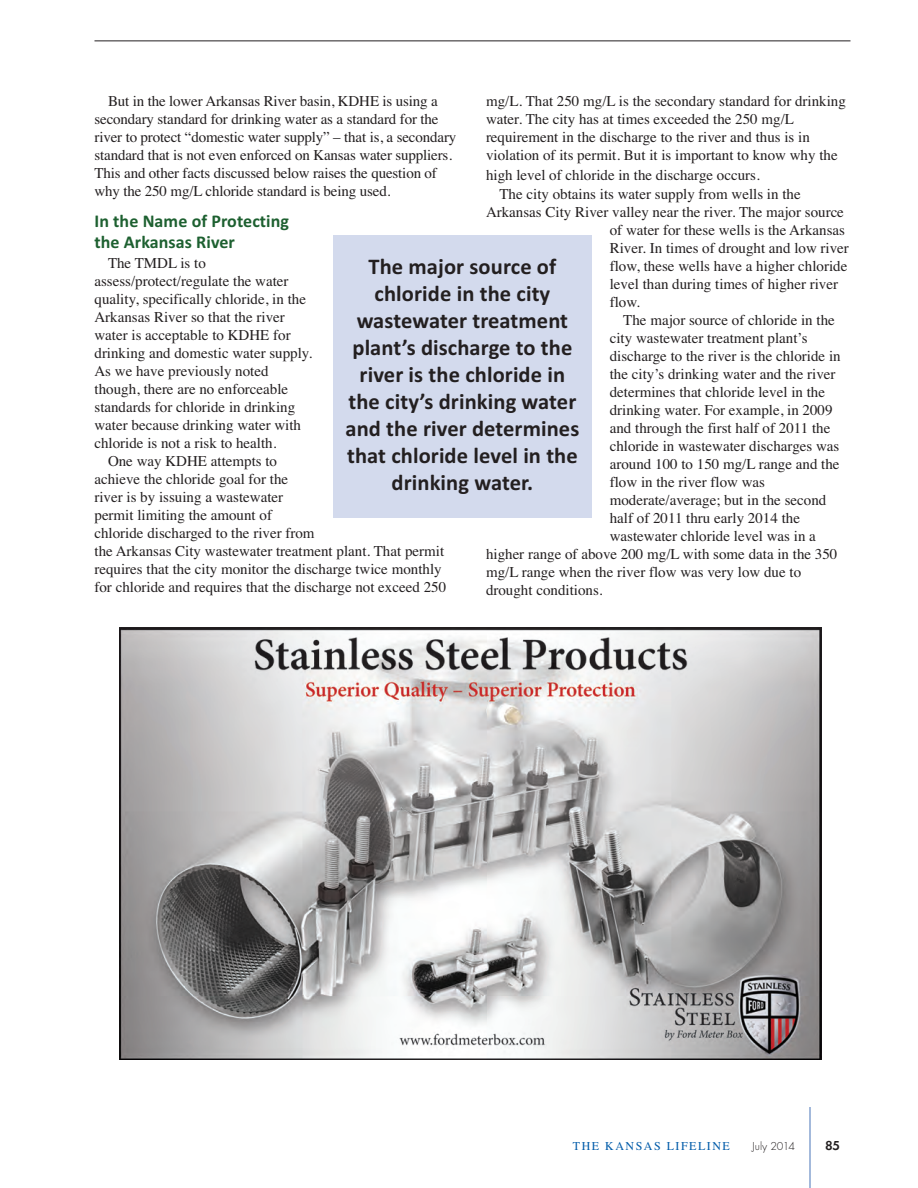
<style>
.page{position:relative;width:918px;height:1188px;background:#fff}
.page>*{position:absolute;margin:0;border:0;box-sizing:border-box;transform-origin:0 0}
.t1{font:700 22.5px/27px "Calibri";letter-spacing:.005em;color:#231f20;text-align:center}
.t2{font:700 18px/21.6px "Calibri";letter-spacing:.005em;color:#1d6030}
.t3{font:15px/18px "Times";color:#231f20}
.t4{font:600 13.5px "Futura T";color:#231f20}
.t5{font:12px "Times";letter-spacing:.125em;color:#015ba9}
.t6{font:300 12px "Futura T";color:#231f20}
</style>
<div class="page">
<hr style="left:810px;top:1107px;width:1px;height:81px;background:#4975b9">
<hr style="left:94px;top:40px;width:756px;height:1px;background:#231f20">
<img style="left:119px;top:628px;width:702px;height:432px">
<div style="left:333px;top:235px;width:259px;height:283px;background:#d3daed"></div>
<p class="t3" style="left:486px;top:93px;width:361px">mg/L. That 250 mg/L is the secondary standard for drinking water. The city has at times exceeded the 250 mg/L requirement in the discharge to the river and thus is in violation of its permit. But it is important to know why the</p>
<p class="t3" style="left:500px;top:167px;width:303px;line-height:19.4px;text-indent:-14px">high level of chloride in the discharge occurs.<br>The city obtains its water supply from wells in the</p>
<p class="t3" style="left:610px;top:205px;width:241px;text-indent:-124px">Arkansas City River valley near the river. The major source of water for these wells is the Arkansas River. In times of drought and low river flow, these wells have a higher chloride level than during times of higher river flow.</p>
<p class="t3" style="left:623px;top:313px;width:213px">The major source of chloride in the</p>
<p class="t3" style="left:610px;top:331px;width:199px">city wastewater treatment plant’s</p>
<p class="t3" style="left:610px;top:349px;width:232px">discharge to the river is the chloride in</p>
<p class="t3" style="left:610px;top:367px;width:227px">the city’s drinking water and the river</p>
<p class="t3" style="left:610px;top:385px;width:217px">determines that chloride level in the</p>
<p class="t3" style="left:610px;top:403px;width:224px">drinking water. For example, in 2009</p>
<p class="t3" style="left:610px;top:421px;width:222px">and through the first half of 2011 the</p>
<p class="t3" style="left:610px;top:439px;width:231px">chloride in wastewater discharges was</p>
<p class="t3" style="left:610px;top:457px;width:231px">around 100 to 150 mg/L range and the</p>
<p class="t3" style="left:610px;top:475px;width:157px">flow in the river flow was</p>
<p class="t3" style="left:610px;top:493px;width:218px">moderate/average; but in the second</p>
<p class="t3" style="left:610px;top:511px;width:192px">half of 2011 thru early 2014 the</p>
<p class="t3" style="left:610px;top:529px;width:208px">wastewater chloride level was in a</p>
<p class="t3" style="left:486px;top:547px;width:353px">higher range of above 200 mg/L with some data in the 350</p>
<p class="t3" style="left:486px;top:565px;width:317px">mg/L range when the river flow was very low due to</p>
<p class="t3" style="left:486px;top:583px;width:118px">drought conditions.</p>
<p class="t3" style="left:94px;top:93px;width:363px;text-indent:14px">But in the lower Arkansas River basin, KDHE is using a secondary standard for drinking water as a standard for the river to protect “domestic water supply” – that is, a secondary standard that is not even enforced on Kansas water suppliers.<br>This and other facts discussed below raises the question of why the 250 mg/L chloride standard is being used.</p>
<p class="t2" style="left:94px;top:211px;width:196px">In the Name of Protecting the Arkansas River</p>
<p class="t3" style="left:108px;top:255px;width:99px">The TMDL is to</p>
<p class="t3" style="left:94px;top:273px;width:196px">assess/protect/regulate the water</p>
<p class="t3" style="left:94px;top:291px;width:213px">quality, specifically chloride, in the</p>
<p class="t3" style="left:94px;top:309px;width:192px">Arkansas River so that the river</p>
<p class="t3" style="left:94px;top:327px;width:198px">water is acceptable to KDHE for</p>
<p class="t3" style="left:94px;top:345px;width:219px">drinking and domestic water supply.</p>
<p class="t3" style="left:94px;top:363px;width:176px">As we have previously noted</p>
<p class="t3" style="left:94px;top:381px;width:195px">though, there are no enforceable</p>
<p class="t3" style="left:94px;top:399px;width:202px">standards for chloride in drinking</p>
<p class="t3" style="left:94px;top:417px;width:208px">water because drinking water with</p>
<p class="t3" style="left:94px;top:435px;width:184px">chloride is not a risk to health.</p>
<p class="t3" style="left:108px;top:453px;width:171px">One way KDHE attempts to</p>
<p class="t3" style="left:94px;top:471px;width:195px">achieve the chloride goal for the</p>
<p class="t3" style="left:94px;top:489px;width:190px">river is by issuing a wastewater</p>
<p class="t3" style="left:94px;top:507px;width:179px">permit limiting the amount of</p>
<p class="t3" style="left:94px;top:525px;width:222px">chloride discharged to the river from</p>
<p class="t3" style="left:94px;top:543px;width:351px">the Arkansas City wastewater treatment plant. That permit</p>
<p class="t3" style="left:94px;top:561px;width:349px">requires that the city monitor the discharge twice monthly</p>
<p class="t3" style="left:94px;top:579px;width:353px">for chloride and requires that the discharge not exceed 250</p>
<h1 class="t1" style="left:345px;top:255px;width:235px">The major source of chloride in the city wastewater treatment plant’s discharge to the river is the chloride in the city’s drinking water and the river determines that chloride level in the drinking water.</h1>
<p class="t5" style="left:573px;top:1142px;width:158px">THE KANSAS LIFELINE</p>
<p class="t6" style="left:752px;top:1139px;width:45px">July 2014</p>
<p class="t4" style="left:825px;top:1140px;width:17px">85</p>
</div>
